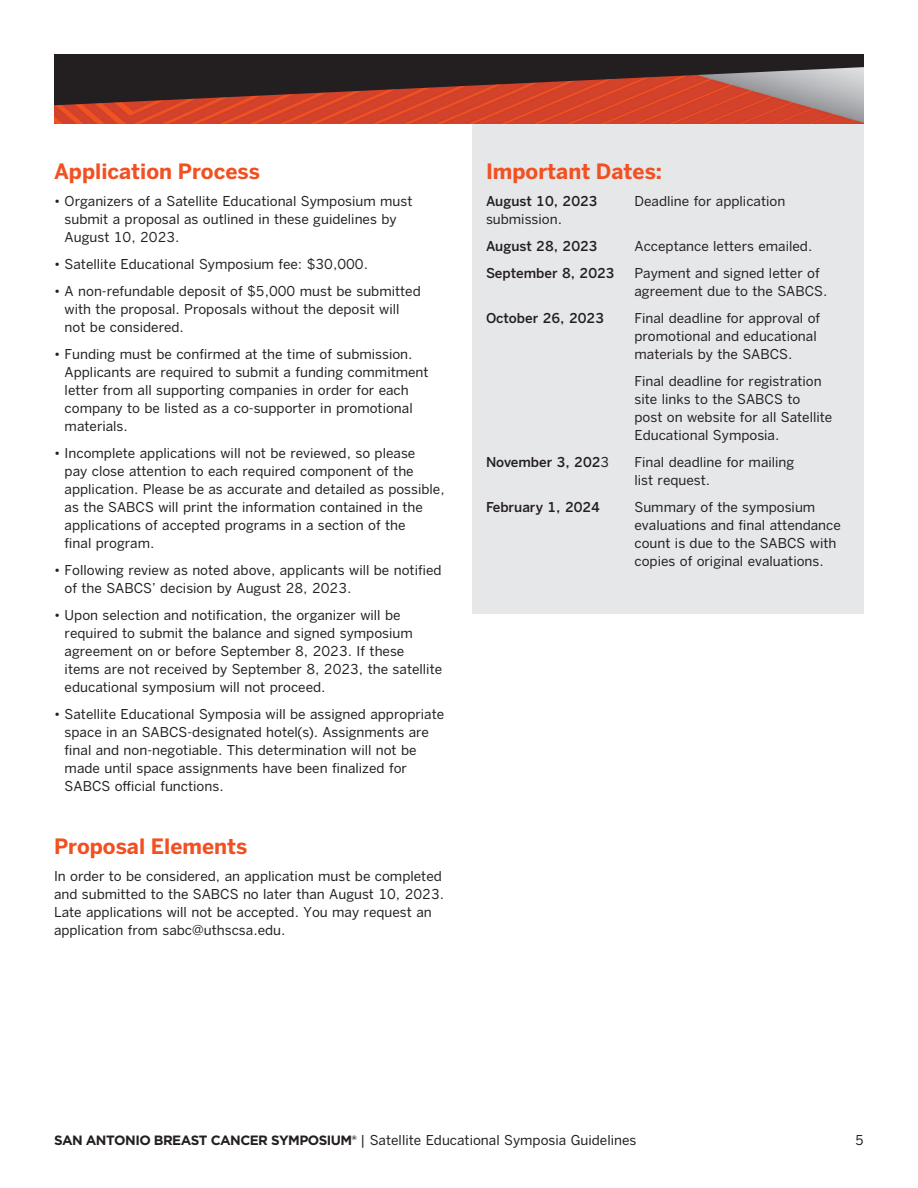
<style>
.page{position:relative;width:918px;height:1188px;background:#fff}
.page>*{position:absolute;margin:0;border:0;box-sizing:border-box;transform-origin:0 0}
.t1{font:700 21px "Benton Sans";color:#f15122}
.t2{font:13.5px/18px "Benton Sans";color:#231f20}
.t3{font:500 13.5px "Benton Sans";color:#231f20}
.s1{font-weight:400}
.s2{font-family:"Gotham";font-weight:700}
</style>
<div class="page">
<div style="left:472px;top:54px;width:392px;height:559px;background:#e6e7e9"></div>
<img style="left:54px;top:105px;width:810px;height:18px">
<svg style="left:54px;top:54px;width:810px;height:51px;background:#603630"></svg>
<p class="t1" style="left:54px;top:158px;width:207px">Application Process</p>
<p class="t2" style="left:65px;top:191px;width:349px;text-indent:-11px">• Organizers of a Satellite Educational Symposium must submit a proposal as outlined in these guidelines by<br>August 10, 2023.</p>
<p class="t2" style="left:54px;top:254px;width:316px">• Satellite Educational Symposium fee: $30,000.</p>
<p class="t2" style="left:65px;top:281px;width:358px;text-indent:-11px">• A non-refundable deposit of $5,000 must be submitted with the proposal. Proposals without the deposit will not be considered.</p>
<p class="t2" style="left:65px;top:344px;width:366px;text-indent:-11px">• Funding must be confirmed at the time of submission.<br>Applicants are required to submit a funding commitment letter from all supporting companies in order for each company to be listed as a co-supporter in promotional materials.</p>
<p class="t2" style="left:65px;top:443px;width:382px;text-indent:-11px">• Incomplete applications will not be reviewed, so please<br>pay close attention to each required component of the application. Please be as accurate and detailed as possible, as the SABCS will print the information contained in the applications of accepted programs in a section of the<br>final program.</p>
<p class="t2" style="left:65px;top:560px;width:378px;text-indent:-11px">• Following review as noted above, applicants will be notified of the SABCS’ decision by August 28, 2023.</p>
<p class="t2" style="left:65px;top:605px;width:379px;text-indent:-11px">• Upon selection and notification, the organizer will be required to submit the balance and signed symposium agreement on or before September 8, 2023. If these items are not received by September 8, 2023, the satellite educational symposium will not proceed.</p>
<p class="t2" style="left:65px;top:704px;width:381px;text-indent:-11px">• Satellite Educational Symposia will be assigned appropriate space in an SABCS-designated hotel(s). Assignments are final and non-negotiable. This determination will not be made until space assignments have been finalized for SABCS official functions.</p>
<p class="t1" style="left:54px;top:833px;width:195px">Proposal Elements</p>
<p class="t2" style="left:54px;top:866px;width:392px">In order to be considered, an application must be completed and submitted to the SABCS no later than August 10, 2023.<br>Late applications will not be accepted. You may request an application from sabc@uthscsa.edu.</p>
<p class="t1" style="left:486px;top:158px;width:178px">Important Dates:</p>
<p class="t3" style="left:486px;top:193px;width:113px">August 10, 2023</p>
<p class="t2" style="left:634px;top:191px;width:152px">Deadline for application</p>
<p class="t2" style="left:486px;top:209px;width:78px">submission.</p>
<p class="t3" style="left:486px;top:238px;width:113px">August 28, 2023</p>
<p class="t2" style="left:634px;top:236px;width:179px">Acceptance letters emailed.</p>
<p class="t3" style="left:486px;top:265px;width:130px">September 8, 2023</p>
<p class="t2" style="left:634px;top:263px;width:195px">Payment and signed letter of agreement due to the SABCS.</p>
<p class="t3" style="left:486px;top:310px;width:120px">October 26, 2023</p>
<p class="t2" style="left:634px;top:308px;width:187px">Final deadline for approval of promotional and educational materials by the SABCS.</p>
<p class="t2" style="left:634px;top:371px;width:199px">Final deadline for registration site links to the SABCS to<br>post on website for all Satellite<br>Educational Symposia.</p>
<p class="t3" style="left:486px;top:454px;width:125px">November 3, 202<span class="s1">3</span></p>
<p class="t2" style="left:634px;top:452px;width:161px">Final deadline for mailing list request.</p>
<p class="t3" style="left:486px;top:499px;width:116px">February 1, 2024</p>
<p class="t2" style="left:634px;top:497px;width:208px">Summary of the symposium evaluations and final attendance count is due to the SABCS with copies of original evaluations.</p>
<p class="t2" style="left:54px;top:1131px;width:584px"><span class="s2">SAN ANTONIO BREAST CANCER SYMPOSIUM®</span> | Satellite Educational Symposia Guidelines</p>
<p class="t2" style="left:855px;top:1131px;width:10px">5</p>
</div>
